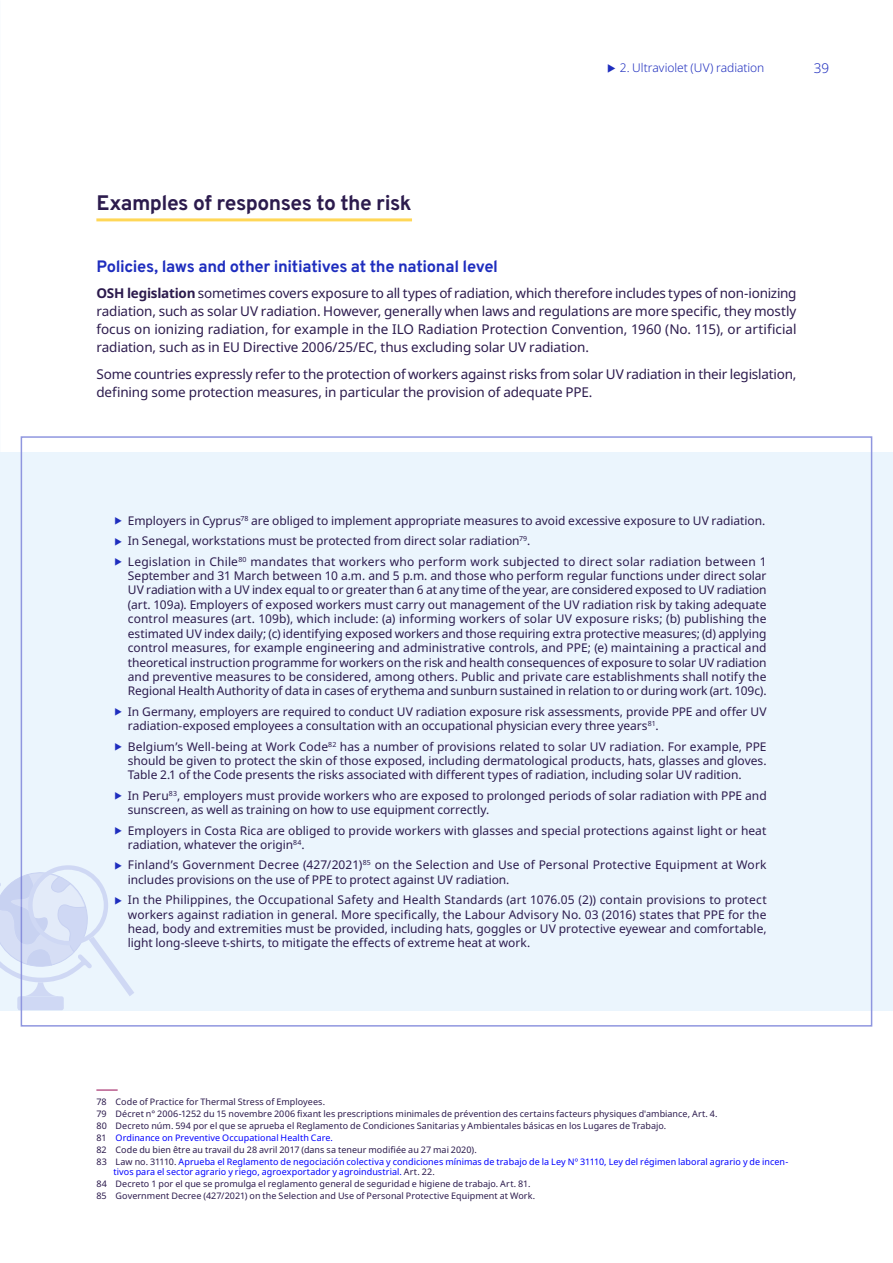
<style>
.page{position:relative;width:893px;height:1263px;background:#fff}
.page>*{position:absolute;margin:0;border:0;box-sizing:border-box;transform-origin:0 0}
.t1{font:700 21px "Overpass";letter-spacing:-.025em;color:#2c1b4d}
.t2{font:700 16.5px "Overpass";letter-spacing:-.02em;color:#1e2dbe}
.t3{font:13.5px/18px "Noto Sans";letter-spacing:-.01em;color:#2c1b4d;text-align:justify}
.t4{font:300 13.5px "Noto Sans";color:#1e2dbe}
.t5{font:12px/14.4px "Noto Sans";color:#2c1b4d}
.t6{font:300 12px "Noto Sans";letter-spacing:-.005em;color:#1e2dbe}
.t7{font:9px/11.9px "Noto Sans";letter-spacing:.005em;color:#2c1b4d}
.s1{font-weight:700}
.s2{color:#00f}
</style>
<div class="page">
<hr style="left:96px;top:218px;width:316px;height:3px;background:#ffd757">
<div style="left:0;top:452px;width:893px;height:559px;background:#ebf5fd"></div>
<svg style="left:96px;top:1090px;width:22px;height:1px"></svg>
<svg style="left:0;top:861px;width:134px;height:149px"></svg>
<h1 class="t1" style="left:96px;top:186px;width:317px">Examples of responses to the risk</h1>
<p class="t6" style="left:620px;top:60px;width:146px">2. Ultraviolet (UV) radiation</p>
<p class="t4" style="left:814px;top:59px;width:17px">39</p>
<h2 class="t2" style="left:96px;top:253px;width:403px">Policies, laws and other initiatives at the national level</h2>
<p class="t3" style="left:96px;top:285px;width:702px"><span class="s1">OSH legislation</span> sometimes covers exposure to all types of radiation, which therefore includes types of non-ionizing radiation, such as solar UV radiation. However, generally when laws and regulations are more specific, they mostly focus on ionizing radiation, for example in the ILO Radiation Protection Convention, 1960 (No. 115), or artificial radiation, such as in EU Directive 2006/25/EC, thus excluding solar UV radiation.</p>
<p class="t3" style="left:96px;top:365px;width:702px">Some countries expressly refer to the protection of workers against risks from solar UV radiation in their legislation, defining some protection measures, in particular the provision of adequate PPE.</p>
<p class="t5" style="left:128px;top:511px;width:640px;line-height:20.4px">Employers in Cyprus<sup>78</sup> are obliged to implement appropriate measures to avoid excessive exposure to UV radiation.<br>In Senegal, workstations must be protected from direct solar radiation<sup>79</sup>.<br>Legislation in Chile<sup>80</sup> mandates that workers who perform work subjected to direct solar radiation between 1</p>
<p class="t5" style="left:128px;top:569px;width:640px;text-align:justify">September and 31 March between 10 a.m. and 5 p.m. and those who perform regular functions under direct solar UV radiation with a UV index equal to or greater than 6 at any time of the year, are considered exposed to UV radiation (art. 109a). Employers of exposed workers must carry out management of the UV radiation risk by taking adequate control measures (art. 109b), which include: (a) informing workers of solar UV exposure risks; (b) publishing the estimated UV index daily; (c) identifying exposed workers and those requiring extra protective measures; (d) applying control measures, for example engineering and administrative controls, and PPE; (e) maintaining a practical and theoretical instruction programme for workers on the risk and health consequences of exposure to solar UV radiation and preventive measures to be considered, among others. Public and private care establishments shall notify the Regional Health Authority of data in cases of erythema and sunburn sustained in relation to or during work (art. 109c).</p>
<p class="t5" style="left:128px;top:704px;width:640px">In Germany, employers are required to conduct UV radiation exposure risk assessments, provide PPE and offer UV radiation-exposed employees a consultation with an occupational physician every three years<sup>81</sup>.</p>
<p class="t5" style="left:128px;top:739px;width:640px;text-align:justify">Belgium’s Well-being at Work Code<sup>82</sup> has a number of provisions related to solar UV radiation. For example, PPE should be given to protect the skin of those exposed, including dermatological products, hats, glasses and gloves.<br>Table 2.1 of the Code presents the risks associated with different types of radiation, including solar UV radition.</p>
<p class="t5" style="left:128px;top:788px;width:640px">In Peru<sup>83</sup>, employers must provide workers who are exposed to prolonged periods of solar radiation with PPE and sunscreen, as well as training on how to use equipment correctly.</p>
<p class="t5" style="left:128px;top:823px;width:640px">Employers in Costa Rica are obliged to provide workers with glasses and special protections against light or heat radiation, whatever the origin<sup>84</sup>.</p>
<p class="t5" style="left:128px;top:858px;width:640px">Finland’s Government Decree (427/2021)<sup>85</sup> on the Selection and Use of Personal Protective Equipment at Work includes provisions on the use of PPE to protect against UV radiation.</p>
<p class="t5" style="left:128px;top:893px;width:640px;text-align:justify">In the Philippines, the Occupational Safety and Health Standards (art 1076.05 (2)) contain provisions to protect workers against radiation in general. More specifically, the Labour Advisory No. 03 (2016) states that PPE for the head, body and extremities must be provided, including hats, goggles or UV protective eyewear and comfortable, light long-sleeve t-shirts, to mitigate the effects of extreme heat at work.</p>
<p class="t7" style="left:96px;top:1096px;width:693px">78 Code of Practice for Thermal Stress of Employees.<br>79 Décret n° 2006-1252 du 15 novembre 2006 fixant les prescriptions minimales de prévention des certains facteurs physiques d'ambiance, Art. 4.<br>80 Decreto núm. 594 por el que se aprueba el Reglamento de Condiciones Sanitarias y Ambientales básicas en los Lugares de Trabajo.<br>81 <span class="s2">Ordinance on Preventive Occupational Health Care.<br></span>82 Code du bien être au travail du 28 avril 2017 (dans sa teneur modifiée au 27 mai 2020).<br>83 Law no. 31110. <span class="s2">Aprueba el Reglamento de negociación colectiva y condiciones mínimas de trabajo de la Ley Nº 31110, Ley del régimen laboral agrario y de incen-</span></p>
<p class="t7" style="left:96px;top:1166px;width:440px;text-indent:17px"><span class="s2">tivos para el sector agrario y riego, agroexportador y agroindustrial.</span> Art. 22.<br>84 Decreto 1 por el que se promulga el reglamento general de seguridad e higiene de trabajo. Art. 81.<br>85 Government Decree (427/2021) on the Selection and Use of Personal Protective Equipment at Work.</p>
</div>
